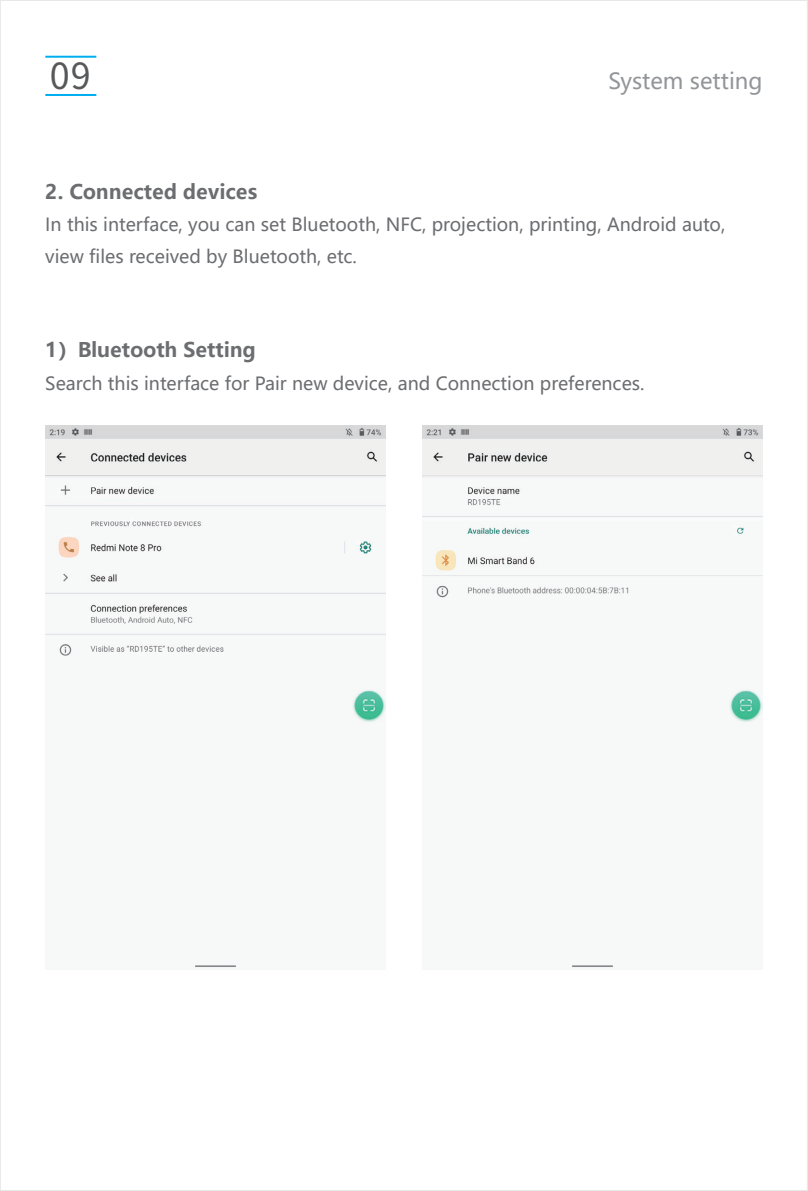
<style>
.page{position:relative;width:808px;height:1191px;background:#fff}
.page>*{position:absolute;margin:0;border:0;box-sizing:border-box;transform-origin:0 0}
.t1{font:36px "Source Han Sans CN";color:#57585a}
.t2{font:22px "Microsoft Ya Hei";color:#939598}
.t3{font:700 20px "Microsoft Ya Hei";color:#6c6d70}
.t4{font:18px/32px "Microsoft Ya Hei";color:#6c6d70}
</style>
<div class="page">
<img style="left:45px;top:425px;width:340px;height:543px">
<hr style="left:45px;top:56px;width:51px;height:2px;background:#00aeef">
<hr style="left:45px;top:94px;width:51px;height:2px;background:#00aeef">
<img style="left:422px;top:425px;width:340px;height:543px">
<h1 class="t1" style="left:50px;top:56px;width:42px">09</h1>
<p class="t2" style="left:608px;top:66px;width:156px">System setting</p>
<p class="t3" style="left:45px;top:177px;width:213px">2. Connected devices</p>
<p class="t4" style="left:45px;top:208px;width:682px">In this interface, you can set Bluetooth, NFC, projection, printing, Android auto, view files received by Bluetooth, etc.</p>
<p class="t3" style="left:45px;top:336px;width:212px">1）Bluetooth Setting</p>
<p class="t4" style="left:45px;top:366px;width:601px">Search this interface for Pair new device, and Connection preferences.</p>
</div>
